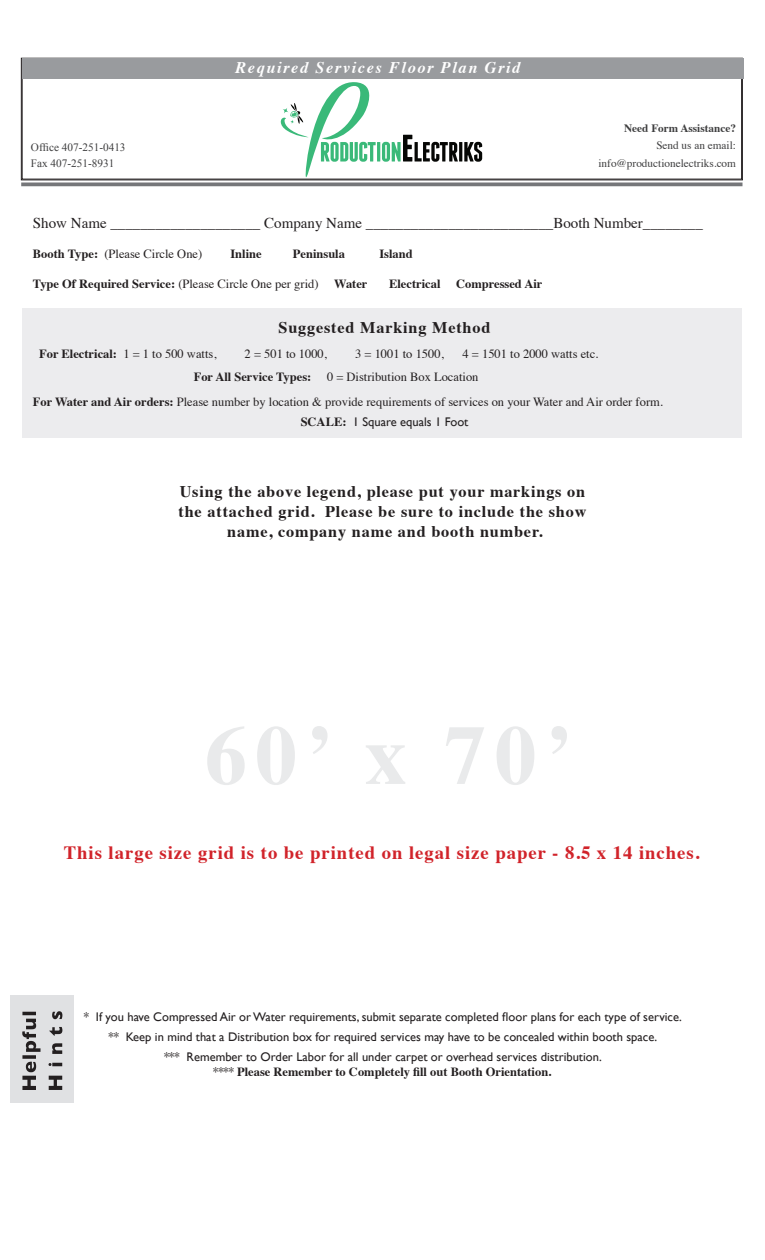
<style>
.page{position:relative;width:765px;height:1260px;background:#fff}
.page>*{position:absolute;margin:0;border:0;box-sizing:border-box;transform-origin:0 0}
.t1{font:700 83.75px "Times";color:#e9eaeb}
.t2{font:700 18.75px "Times";letter-spacing:.05em;color:#d1232a}
.t3{font:700 16.25px/20px "Times";letter-spacing:.05em;color:#231f20;text-align:center}
.t4{font:italic 700 16.25px "Times";letter-spacing:.1em;color:#fff}
.t5{font:15px "Times";color:#231f20}
.t6{font:12.5px/20px "Gill Sans";color:#231f20;text-align:center}
.t7{font:12.5px "Times";color:#231f20}
.t8{font:700 12.5px "Times";color:#231f20}
.t9{font:11.25px/17.5px "Times";color:#3e3e3f;text-align:right}
.t10{font:11.25px "Times New Roman";color:#3e3e3f}
.t11{font:700 11.25px "Times";color:#3e3e3f}
.s1{font-weight:700}
.s2{font-weight:400}
.s3{font-family:"Times";font-weight:700}
.s4{font-family:"Gill Sans";font-weight:400}
</style>
<div class="page">
<div style="left:22px;top:308px;width:720px;height:130px;background:#ececee"></div>
<svg style="left:21px;top:58px;width:722px;height:122px"></svg>
<hr style="left:21px;top:183px;width:722px;height:3px;background:#757679">
<div style="left:10px;top:995px;width:63px;height:107px;background:#e0e1e3"></div>
<svg style="left:49px;top:1011px;width:13px;height:79px"></svg>
<svg style="left:22px;top:1012px;width:19px;height:78px"></svg>
<div style="left:22px;top:58px;width:722px;height:20px;background:#999b9e"></div>
<hr style="left:459px;top:142px;width:3px;height:20px;background:#060705">
<svg style="left:464px;top:142px;width:18px;height:20px"></svg>
<svg style="left:281px;top:80px;width:177px;height:97px"></svg>
<p class="t10" style="left:31px;top:140px;width:96px">Office 407-251-0413</p>
<p class="t10" style="left:31px;top:156px;width:85px">Fax 407-251-8931</p>
<h3 class="t4" style="left:235px;top:52px;width:286px">Required Services Floor Plan Grid</h3>
<p class="t11" style="left:624px;top:117px;width:113px">Need Form Assistance?</p>
<p class="t9" style="left:599px;top:136px;width:139px">Send us an email: info@productionelectriks.com</p>
<p class="t5" style="left:33px;top:208px;width:671px">Show Name ____________________ Company Name _________________________Booth Number________</p>
<p class="t7" style="left:33px;top:242px;width:171px"><span class="s1">Booth Type:</span> (Please Circle One)</p>
<p class="t8" style="left:230px;top:241px;width:33px">Inline</p>
<p class="t8" style="left:293px;top:241px;width:54px">Peninsula</p>
<p class="t8" style="left:379px;top:241px;width:35px">Island</p>
<p class="t8" style="left:33px;top:271px;width:336px">Type Of Required Service: <span class="s2">(Please Circle One per grid)</span> Water</p>
<p class="t8" style="left:389px;top:271px;width:53px">Electrical</p>
<p class="t8" style="left:456px;top:271px;width:88px">Compressed Air</p>
<h3 class="t3" style="left:279px;top:315px;width:213px">Suggested Marking Method</h3>
<p class="t8" style="left:39px;top:341px;width:179px">For Electrical: <span class="s2">1 = 1 to 500 watts,</span></p>
<p class="t7" style="left:245px;top:342px;width:84px">2 = 501 to 1000,</p>
<p class="t7" style="left:355px;top:342px;width:90px">3 = 1001 to 1500,</p>
<p class="t7" style="left:463px;top:342px;width:137px">4 = 1501 to 2000 watts etc.</p>
<p class="t7" style="left:33px;top:390px;width:632px"><span class="s1">For Water and Air orders:</span> Please number by location &amp; provide requirements of services on your Water and Air order form.</p>
<p class="t6" style="left:301px;top:412px;width:169px"><span class="s3">SCALE:</span> 1 Square equals 1 Foot</p>
<p class="t7" style="left:194px;top:365px;width:286px"><span class="s1">For All Service Types:</span> 0 = Distribution Box Location</p>
<h3 class="t3" style="left:179px;top:480px;width:409px">Using the above legend, please put your markings on the attached grid. Please be sure to include the show name, company name and booth number.</h3>
<h1 class="t1" style="left:205px;top:675px;width:369px">60’ x 70’</h1>
<h2 class="t2" style="left:64px;top:835px;width:637px">This large size grid is to be printed on legal size paper - 8.5 x 14 inches.</h2>
<p class="t6" style="left:84px;top:1007px;width:600px">* If you have Compressed Air or Water requirements, submit separate completed floor plans for each type of service. ** Keep in mind that a Distribution box for required services may have to be concealed within booth space.<br>*** Remember to Order Labor for all under carpet or overhead services distribution.</p>
<p class="t8" style="left:213px;top:1060px;width:340px"><span class="s4">****</span> Please Remember to Completely fill out Booth Orientation.</p>
</div>
